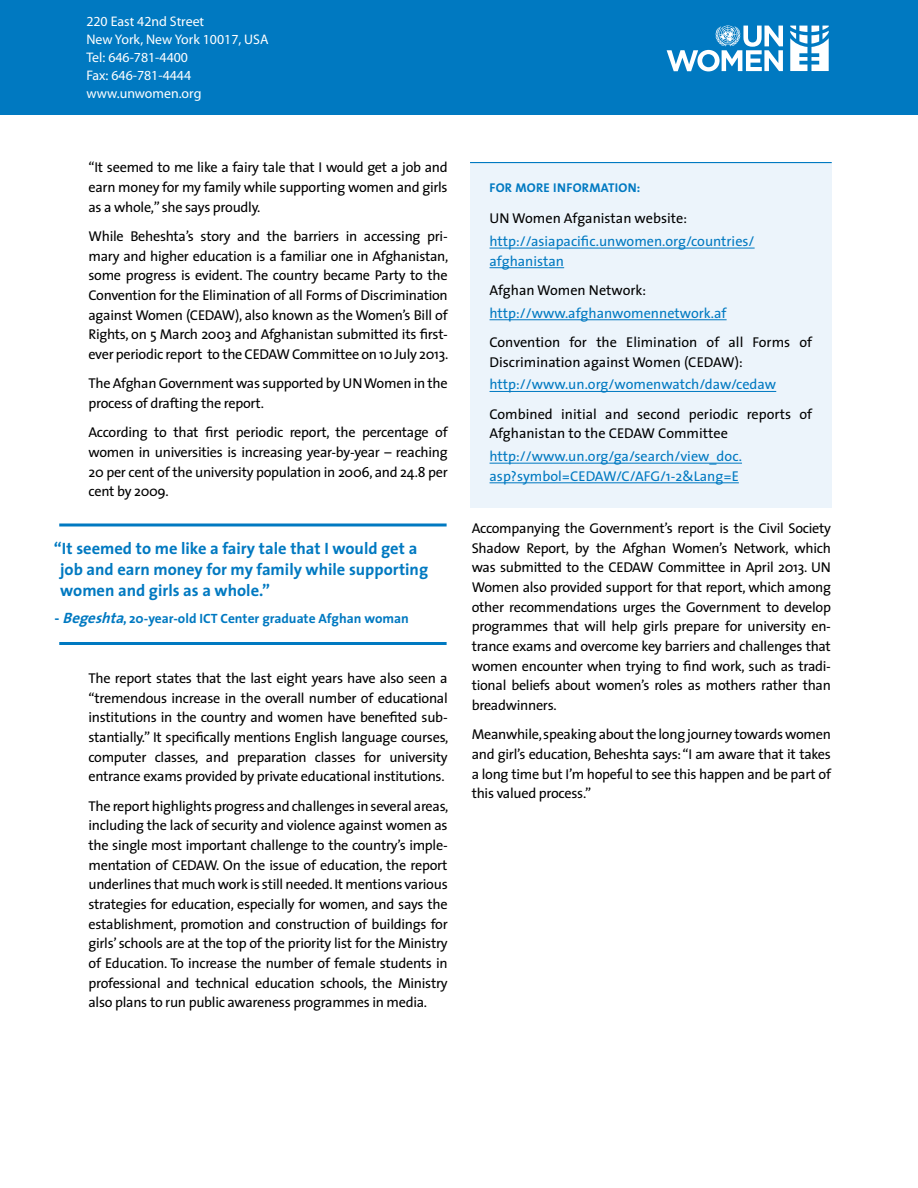
<style>
.page{position:relative;width:918px;height:1188px;background:#fff}
.page>*{position:absolute;margin:0;border:0;box-sizing:border-box;transform-origin:0 0}
.t1{font:700 16.5px/21px "The Sans";color:#0079c1}
.t2{font:14.25px/19.6px "The Sans";letter-spacing:-.02em;color:#000;text-align:justify}
.t3{font:14.25px/19.6px "The Sans";color:#0079c1}
.t4{font:14.25px/19.6px "The Sans";color:#000}
.t5{font:13.8px/18px "Myriad Pro";color:#fff}
.t6{font:700 13.5px "The Sans";color:#0079c1}
.t7{font:12.75px "The Sans Bold Caps";letter-spacing:.02em;color:#0079c1}
.s1{font-size:15px}
.s2{font-style:italic;font-size:15px}
</style>
<div class="page">
<div style="left:0;top:0;width:918px;height:115px;background:#0079c1"></div>
<svg style="left:667px;top:25px;width:116px;height:46px"></svg>
<svg style="left:790px;top:26px;width:39px;height:45px"></svg>
<div style="left:470px;top:163px;width:362px;height:345px;background:#ecf4fb"></div>
<hr style="left:470px;top:162px;width:362px;height:1px;background:#0079c1">
<hr style="left:490px;top:248px;width:265px;height:1px;background:#0079c1">
<hr style="left:490px;top:267px;width:74px;height:1px;background:#0079c1">
<hr style="left:490px;top:320px;width:237px;height:1px;background:#0079c1">
<hr style="left:490px;top:391px;width:286px;height:1px;background:#0079c1">
<hr style="left:490px;top:463px;width:252px;height:1px;background:#0079c1">
<hr style="left:490px;top:483px;width:249px;height:1px;background:#0079c1">
<hr style="left:59px;top:524px;width:388px;height:2px;background:#0079c1">
<hr style="left:59px;top:642px;width:388px;height:3px;background:#0079c1">
<p class="t5" style="left:86px;top:12px;width:184px">220 East 42nd Street<br>New York, New York 10017, USA<br>Tel: 646-781-4400<br>Fax: 646-781-4444 www.unwomen.org</p>
<p class="t2" style="left:88px;top:157px;width:361px">“It seemed to me like a fairy tale that I would get a job and earn money for my family while supporting women and girls as a whole,” she says proudly.</p>
<p class="t2" style="left:88px;top:226px;width:361px">While Beheshta’s story and the barriers in accessing pri&shy;mary and higher education is a familiar one in Afghanistan, some progress is evident. The country became Party to the Convention for the Elimination of all Forms of Discrimination against Women (CEDAW), also known as the Women’s Bill of Rights, on 5 March 2003 and Afghanistan submitted its first&shy;ever periodic report to the CEDAW Committee on 10 July 2013.</p>
<p class="t2" style="left:88px;top:373px;width:361px">The Afghan Government was supported by UN Women in the process of drafting the report.</p>
<p class="t2" style="left:88px;top:422px;width:361px">According to that first periodic report, the percentage of women in universities is increasing year-by-year – reaching 20 per cent of the university population in 2006, and 24.8 per cent by 2009.</p>
<p class="t1" style="left:60px;top:537px;width:370px;text-indent:-6px">“It seemed to me like a fairy tale that I would get a job and earn money for my family while supporting women and girls as a whole.”</p>
<p class="t6" style="left:54px;top:607px;width:356px"><span class="s1">-</span> <span class="s2">Begeshta</span>, 20-year-old ICT Center graduate Afghan woman</p>
<p class="t2" style="left:88px;top:668px;width:361px">The report states that the last eight years have also seen a “tremendous increase in the overall number of educational institutions in the country and women have benefited sub&shy;stantially.” It specifically mentions English language courses, computer classes, and preparation classes for university entrance exams provided by private educational institutions.</p>
<p class="t2" style="left:88px;top:796px;width:361px">The report highlights progress and challenges in several areas, including the lack of security and violence against women as the single most important challenge to the country’s imple&shy;mentation of CEDAW. On the issue of education, the report underlines that much work is still needed. It mentions various strategies for education, especially for women, and says the establishment, promotion and construction of buildings for girls’ schools are at the top of the priority list for the Ministry of Education. To increase the number of female students in professional and technical education schools, the Ministry also plans to run public awareness programmes in media.</p>
<p class="t7" style="left:490px;top:177px;width:152px">FOR MORE INFORMATION:</p>
<p class="t4" style="left:490px;top:208px;width:199px">UN Women Afganistan website:</p>
<p class="t3" style="left:490px;top:231px;width:267px">http://asiapacific.unwomen.org/countries/ afghanistan</p>
<p class="t4" style="left:490px;top:280px;width:158px">Afghan Women Network:</p>
<p class="t3" style="left:490px;top:303px;width:239px">http://www.afghanwomennetwork.af</p>
<p class="t4" style="left:490px;top:332px;width:324px">Convention for the Elimination of all Forms of<br>Discrimination against Women (CEDAW):</p>
<p class="t3" style="left:490px;top:374px;width:288px">http://www.un.org/womenwatch/daw/cedaw</p>
<p class="t4" style="left:490px;top:404px;width:324px">Combined initial and second periodic reports of<br>Afghanistan to the CEDAW Committee</p>
<p class="t3" style="left:490px;top:446px;width:254px">http://www.un.org/ga/search/view_doc. asp?symbol=CEDAW/C/AFG/1-2&amp;Lang=E</p>
<p class="t2" style="left:472px;top:518px;width:361px">Accompanying the Government’s report is the Civil Society Shadow Report, by the Afghan Women’s Network, which was submitted to the CEDAW Committee in April 2013. UN Women also provided support for that report, which among other recommendations urges the Government to develop programmes that will help girls prepare for university en&shy;trance exams and overcome key barriers and challenges that women encounter when trying to find work, such as tradi&shy;tional beliefs about women’s roles as mothers rather than breadwinners.</p>
<p class="t2" style="left:472px;top:724px;width:361px">Meanwhile, speaking about the long journey towards women and girl’s education, Beheshta says: “I am aware that it takes a long time but I’m hopeful to see this happen and be part of this valued process.”</p>
</div>
